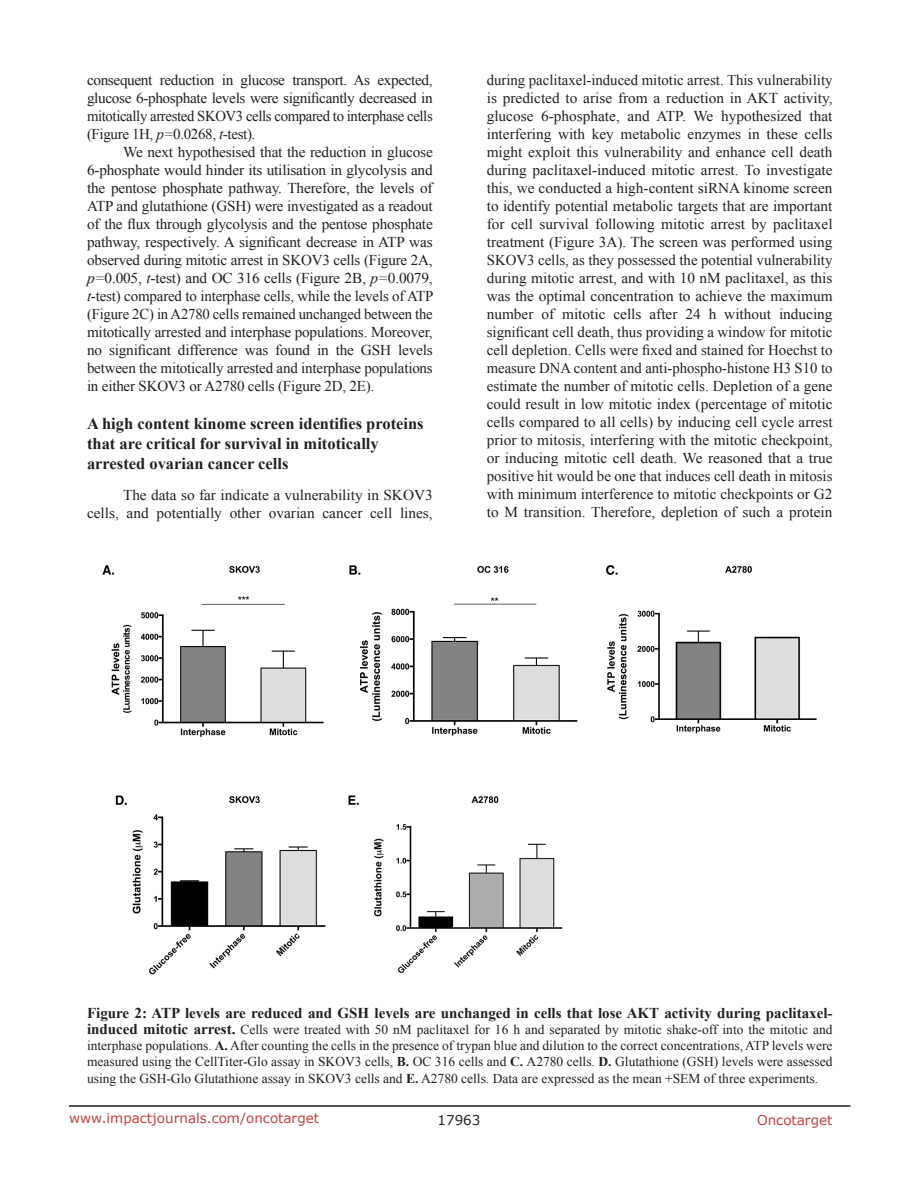
<style>
.page{position:relative;width:918px;height:1188px;background:#fff}
.page>*{position:absolute;margin:0;border:0;box-sizing:border-box;transform-origin:0 0}
.SubHeading{font:700 16.5px/19.8px "Times New Roman";color:#231f20}
.BodyText{font:15px/18px "Times New Roman";color:#231f20;text-align:justify}
.figuretext{font:700 15px "Times New Roman";color:#231f20}
.figuretext-2{font:13.5px/16.2px "Times New Roman";color:#231f20;text-align:justify}
.t1{font:13.5px "Verdana";color:#c24141}
.t2{font:13.5px "Verdana";color:#231f20}
.s1{font-style:italic}
.s2{font-weight:700;font-size:15px}
.s3{font-weight:700}
</style>
<div class="page">
<hr style="left:69px;top:1105px;width:781px;height:2px;background:#231f20">
<img style="left:102px;top:565px;width:715px;height:410px">
<p class="BodyText" style="left:87px;top:71px;width:347px">consequent reduction in glucose transport. As expected, glucose 6-phosphate levels were significantly decreased in mitotically arrested SKOV3 cells compared to interphase cells (Figure 1H, <span class="s1">p=</span>0.0268, <span class="s1">t</span>-test).</p>
<p class="BodyText" style="left:87px;top:143px;width:348px;text-indent:36px">We next hypothesised that the reduction in glucose 6-phosphate would hinder its utilisation in glycolysis and the pentose phosphate pathway. Therefore, the levels of ATP and glutathione (GSH) were investigated as a readout of the flux through glycolysis and the pentose phosphate pathway, respectively. A significant decrease in ATP was observed during mitotic arrest in SKOV3 cells (Figure 2A, <span class="s1">p=</span>0.005, <span class="s1">t</span>-test) and OC 316 cells (Figure 2B, <span class="s1">p=</span>0.0079, <span class="s1">t</span>-test) compared to interphase cells, while the levels of ATP (Figure 2C) in A2780 cells remained unchanged between the mitotically arrested and interphase populations. Moreover, no significant difference was found in the GSH levels between the mitotically arrested and interphase populations in either SKOV3 or A2780 cells (Figure 2D, 2E).</p>
<p class="SubHeading" style="left:87px;top:413px;width:338px">A high content kinome screen identifies proteins that are critical for survival in mitotically arrested ovarian cancer cells</p>
<p class="BodyText" style="left:87px;top:486px;width:347px;text-align:right">The data so far indicate a vulnerability in SKOV3<br>cells, and potentially other ovarian cancer cell lines,</p>
<p class="BodyText" style="left:487px;top:71px;width:347px">during paclitaxel-induced mitotic arrest. This vulnerability is predicted to arise from a reduction in AKT activity, glucose 6-phosphate, and ATP. We hypothesized that interfering with key metabolic enzymes in these cells might exploit this vulnerability and enhance cell death during paclitaxel-induced mitotic arrest. To investigate this, we conducted a high-content siRNA kinome screen to identify potential metabolic targets that are important for cell survival following mitotic arrest by paclitaxel treatment (Figure 3A). The screen was performed using SKOV3 cells, as they possessed the potential vulnerability during mitotic arrest, and with 10 nM paclitaxel, as this was the optimal concentration to achieve the maximum number of mitotic cells after 24 h without inducing significant cell death, thus providing a window for mitotic cell depletion. Cells were fixed and stained for Hoechst to measure DNA content and anti-phospho-histone H3 S10 to estimate the number of mitotic cells. Depletion of a gene could result in low mitotic index (percentage of mitotic cells compared to all cells) by inducing cell cycle arrest prior to mitosis, interfering with the mitotic checkpoint, or inducing mitotic cell death. We reasoned that a true positive hit would be one that induces cell death in mitosis with minimum interference to mitotic checkpoints or G2 to M transition. Therefore, depletion of such a protein</p>
<p class="figuretext" style="left:87px;top:1002px;width:747px">Figure 2: ATP levels are reduced and GSH levels are unchanged in cells that lose AKT activity during paclitaxel-</p>
<p class="figuretext-2" style="left:87px;top:1021px;width:747px"><span class="s2">induced mitotic arrest.</span> Cells were treated with 50 nM paclitaxel for 16 h and separated by mitotic shake-off into the mitotic and interphase populations. <span class="s3">A.</span> After counting the cells in the presence of trypan blue and dilution to the correct concentrations, ATP levels were measured using the CellTiter-Glo assay in SKOV3 cells, <span class="s3">B.</span> OC 316 cells and <span class="s3">C.</span> A2780 cells. <span class="s3">D.</span> Glutathione (GSH) levels were assessed using the GSH-Glo Glutathione assay in SKOV3 cells and <span class="s3">E.</span> A2780 cells. Data are expressed as the mean +SEM of three experiments.</p>
<p class="t1" style="left:69px;top:1109px;width:252px">www.impactjournals.com/oncotarget</p>
<p class="t2" style="left:438px;top:1111px;width:44px">17963</p>
<p class="t1" style="left:757px;top:1111px;width:77px">Oncotarget</p>
</div>
